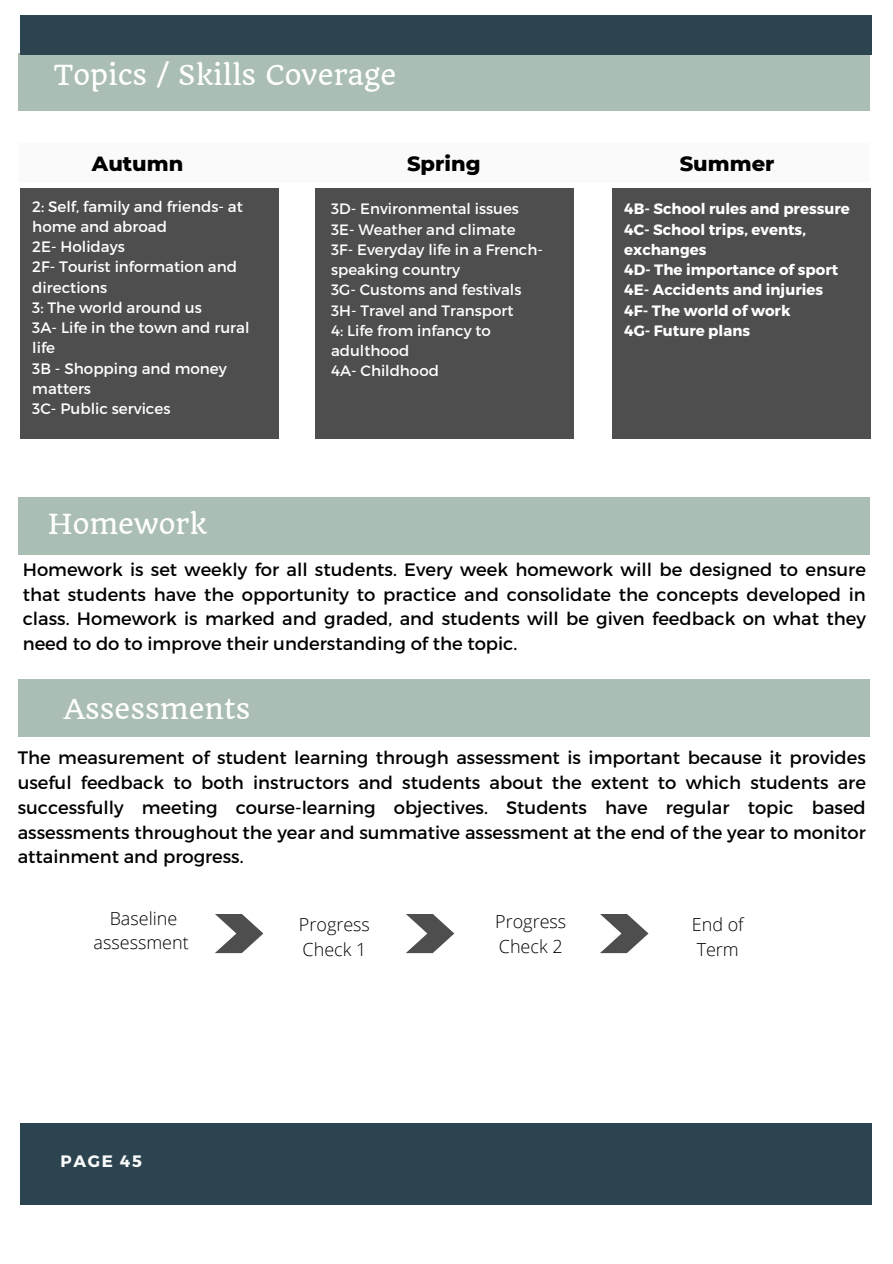
<style>
.page{position:relative;width:893px;height:1264px;background:#fff}
.page>*{position:absolute;margin:0;border:0;box-sizing:border-box;transform-origin:0 0}
.t1{font:27px "Quando";color:#fff}
.t2{font:800 21px "Montserrat";color:#000}
.t3{font:18px/24.8px "Montserrat";color:#000;text-align:justify}
.t4{font:300 18px/24.8px "Open Sans";color:#000}
.t5{font:700 16.5px "Montserrat";letter-spacing:.1em;color:#fafafa}
.t6{font:15.15px/20.2px "Montserrat";color:#fff}
.t7{font:15px/20.2px "Montserrat";color:#fff}
.t8{font:700 15px/20.2px "Montserrat";color:#fff}
</style>
<div class="page">
<div style="left:19px;top:53px;width:851px;height:57px;background:#aabeb3"></div>
<div style="left:19px;top:497px;width:851px;height:57px;background:#aabeb3"></div>
<div style="left:18px;top:143px;width:852px;height:39px;background:#fafafa"></div>
<div style="left:20px;top:188px;width:258px;height:250px;background:#4e4e4e"></div>
<div style="left:315px;top:188px;width:258px;height:250px;background:#4e4e4e"></div>
<div style="left:612px;top:188px;width:258px;height:250px;background:#4e4e4e"></div>
<div style="left:18px;top:680px;width:851px;height:57px;background:#aabeb3"></div>
<svg style="left:215px;top:914px;width:48px;height:39px"></svg>
<svg style="left:406px;top:914px;width:48px;height:39px"></svg>
<svg style="left:600px;top:914px;width:48px;height:39px"></svg>
<div style="left:20px;top:16px;width:851px;height:39px;background:#2c4450"></div>
<div style="left:20px;top:1123px;width:851px;height:81px;background:#2c4450"></div>
<p class="t1" style="left:53px;top:58px;width:344px">Topics / Skills Coverage</p>
<p class="t2" style="left:92px;top:150px;width:93px">Autumn</p>
<p class="t2" style="left:407px;top:150px;width:75px">Spring</p>
<p class="t2" style="left:679px;top:150px;width:96px">Summer</p>
<p class="t6" style="left:32px;top:195px;width:212px">2: Self, family and friends- at home and abroad</p>
<p class="t6" style="left:32px;top:236px;width:94px">2E- Holidays</p>
<p class="t6" style="left:32px;top:256px;width:206px">2F- Tourist information and directions</p>
<p class="t6" style="left:32px;top:296px;width:171px">3: The world around us</p>
<p class="t6" style="left:32px;top:317px;width:219px">3A- Life in the town and rural life</p>
<p class="t6" style="left:32px;top:357px;width:196px">3B - Shopping and money matters</p>
<p class="t6" style="left:32px;top:398px;width:140px">3C- Public services</p>
<p class="t7" style="left:331px;top:198px;width:189px">3D- Environmental issues</p>
<p class="t7" style="left:331px;top:218px;width:186px">3E- Weather and climate</p>
<p class="t7" style="left:331px;top:239px;width:213px">3F- Everyday life in a French&shy;speaking country</p>
<p class="t7" style="left:331px;top:279px;width:192px">3G- Customs and festivals</p>
<p class="t7" style="left:331px;top:299px;width:184px">3H- Travel and Transport</p>
<p class="t7" style="left:331px;top:320px;width:161px">4: Life from infancy to adulthood</p>
<p class="t7" style="left:331px;top:360px;width:109px">4A- Childhood</p>
<p class="t8" style="left:624px;top:198px;width:227px">4B- School rules and pressure</p>
<p class="t8" style="left:624px;top:218px;width:183px">4C- School trips, events, exchanges</p>
<p class="t8" style="left:624px;top:259px;width:215px">4D- The importance of sport</p>
<p class="t8" style="left:624px;top:279px;width:200px">4E- Accidents and injuries</p>
<p class="t8" style="left:624px;top:299px;width:168px">4F- The world of work</p>
<p class="t8" style="left:624px;top:320px;width:127px">4G- Future plans</p>
<p class="t1" style="left:48px;top:507px;width:160px">Homework</p>
<p class="t3" style="left:23px;top:556px;width:844px">Homework is set weekly for all students. Every week homework will be designed to ensure that students have the opportunity to practice and consolidate the concepts developed in class. Homework is marked and graded, and students will be given feedback on what they need to do to improve their understanding of the topic.</p>
<p class="t1" style="left:63px;top:692px;width:188px">Assessments</p>
<p class="t3" style="left:18px;top:744px;width:849px">The measurement of student learning through assessment is important because it provides useful feedback to both instructors and students about the extent to which students are successfully meeting course-learning objectives. Students have regular topic based assessments throughout the year and summative assessment at the end of the year to monitor attainment and progress.</p>
<p class="t4" style="left:93px;top:905px;width:97px;text-align:center">Baseline assessment</p>
<p class="t4" style="left:299px;top:911px;width:72px">Progress<br>Check 1</p>
<p class="t4" style="left:495px;top:908px;width:72px">Progress<br>Check 2</p>
<p class="t4" style="left:691px;top:911px;width:53px">End of<br>Term</p>
<p class="t5" style="left:60px;top:1150px;width:83px">PAGE 45</p>
</div>
